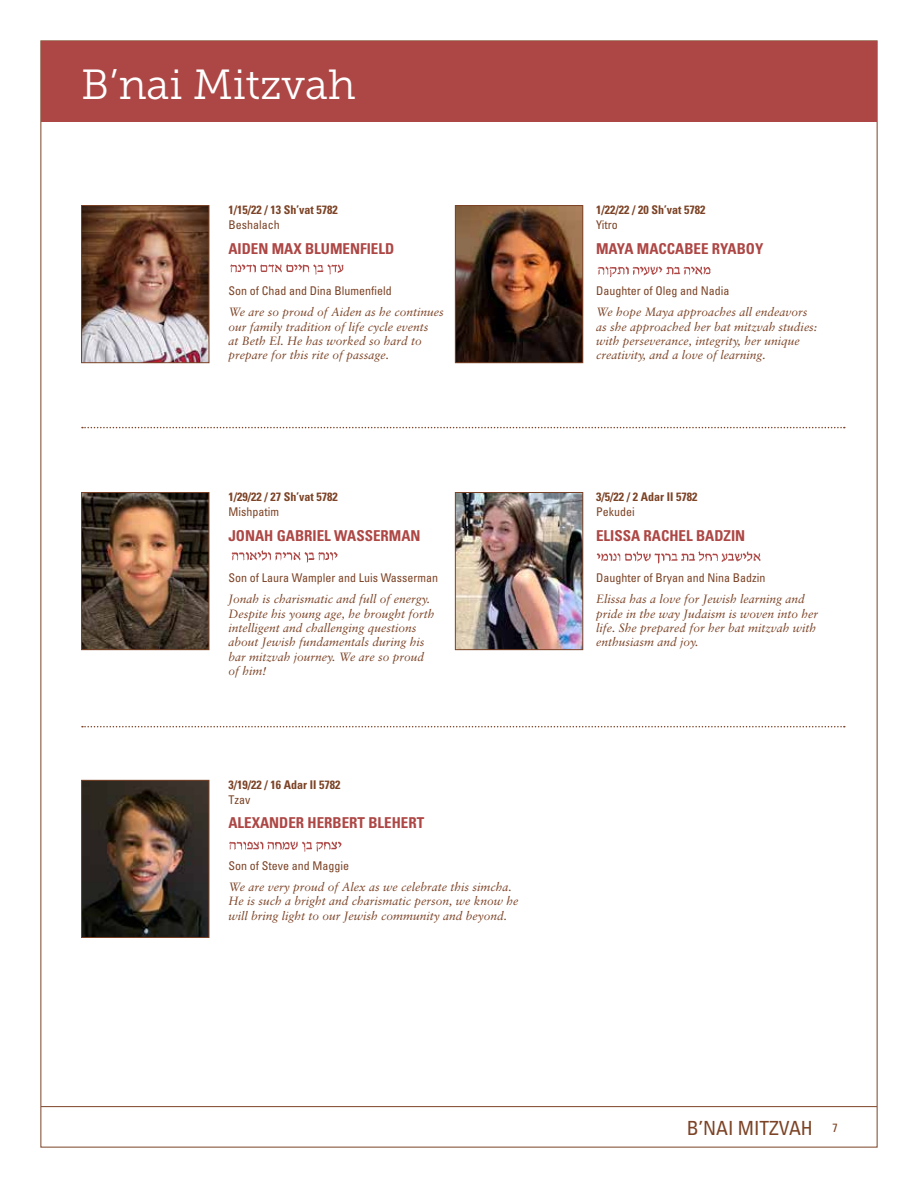
<style>
.page{position:relative;width:918px;height:1188px;background:#fff}
.page>*{position:absolute;margin:0;border:0;box-sizing:border-box;transform-origin:0 0}
.t1{font:42px "Museo Slab 300";color:#fff}
.t2{font:condensed 19.5px "Univers";color:#7c4326}
.t3{font:700 condensed 15px "Univers";color:#ad4745}
.t4{font:italic 12px/14.4px "Sabon";color:#7c4326}
.t5{font:condensed 12px "Univers";color:#7c4326}
.t6{font:700 condensed 12px "Univers";color:#7c4326}
</style>
<div class="page">
<hr style="left:41px;top:1106px;width:836px;height:1px;background:#7c4326">
<div style="left:41px;top:41px;width:836px;height:81px;background:#ad4745"></div>
<img style="left:83px;top:494px;width:124px;height:154px">
<div style="left:81px;top:492px;width:128px;height:158px;border:1px solid #7c4326"></div>
<img style="left:457px;top:494px;width:124px;height:154px">
<div style="left:455px;top:492px;width:128px;height:158px;border:1px solid #7c4326"></div>
<img style="left:83px;top:782px;width:124px;height:154px">
<div style="left:81px;top:780px;width:128px;height:158px;border:1px solid #7c4326"></div>
<img style="left:457px;top:207px;width:124px;height:154px">
<div style="left:455px;top:205px;width:128px;height:158px;border:1px solid #7c4326"></div>
<img style="left:83px;top:207px;width:124px;height:154px">
<div style="left:81px;top:205px;width:128px;height:158px;border:1px solid #7c4326"></div>
<svg style="left:82px;top:427px;width:763px;height:1px"></svg>
<svg style="left:82px;top:726px;width:763px;height:1px"></svg>
<img style="left:230px;top:264px;width:114px;height:11px">
<img style="left:597px;top:266px;width:114px;height:11px">
<img style="left:231px;top:550px;width:107px;height:13px">
<img style="left:582px;top:547px;width:179px;height:23px">
<img style="left:229px;top:841px;width:113px;height:11px">
<h1 class="t1" style="left:81px;top:62px;width:276px">B’nai Mitzvah</h1>
<p class="t6" style="left:228px;top:203px;width:111px">1/15/22 / 13 Sh’vat 5782</p>
<p class="t5" style="left:228px;top:217px;width:53px">Beshalach</p>
<p class="t3" style="left:228px;top:239px;width:167px">AIDEN MAX BLUMENFIELD</p>
<p class="t5" style="left:228px;top:283px;width:165px">Son of Chad and Dina Blumenfield</p>
<p class="t4" style="left:228px;top:305px;width:217px">We are so proud of Aiden as he continues our family tradition of life cycle events<br>at Beth El. He has worked so hard to prepare for this rite of passage.</p>
<p class="t6" style="left:228px;top:490px;width:111px">1/29/22 / 27 Sh’vat 5782</p>
<p class="t5" style="left:228px;top:504px;width:52px">Mishpatim</p>
<p class="t3" style="left:228px;top:526px;width:194px">JONAH GABRIEL WASSERMAN</p>
<p class="t5" style="left:228px;top:570px;width:211px">Son of Laura Wampler and Luis Wasserman</p>
<p class="t4" style="left:228px;top:592px;width:208px">Jonah is charismatic and full of energy.<br>Despite his young age, he brought forth intelligent and challenging questions about Jewish fundamentals during his bar mitzvah journey. We are so proud of him!</p>
<p class="t6" style="left:228px;top:778px;width:113px">3/19/22 / 16 Adar II 5782</p>
<p class="t5" style="left:228px;top:792px;width:23px">Tzav</p>
<p class="t3" style="left:228px;top:814px;width:197px">ALEXANDER HERBERT BLEHERT</p>
<p class="t5" style="left:228px;top:858px;width:122px">Son of Steve and Maggie</p>
<p class="t4" style="left:228px;top:880px;width:292px">We are very proud of Alex as we celebrate this simcha.<br>He is such a bright and charismatic person, we know he will bring light to our Jewish community and beyond.</p>
<p class="t6" style="left:596px;top:203px;width:111px">1/22/22 / 20 Sh’vat 5782</p>
<p class="t5" style="left:596px;top:217px;width:23px">Yitro</p>
<p class="t3" style="left:596px;top:239px;width:169px">MAYA MACCABEE RYABOY</p>
<p class="t5" style="left:596px;top:283px;width:135px">Daughter of Oleg and Nadia</p>
<p class="t4" style="left:596px;top:305px;width:223px">We hope Maya approaches all endeavors as she approached her bat mitzvah studies: with perseverance, integrity, her unique creativity, and a love of learning.</p>
<p class="t6" style="left:596px;top:490px;width:103px">3/5/22 / 2 Adar II 5782</p>
<p class="t5" style="left:596px;top:504px;width:40px">Pekudei</p>
<p class="t3" style="left:596px;top:526px;width:151px">ELISSA RACHEL BADZIN</p>
<p class="t5" style="left:596px;top:570px;width:171px">Daughter of Bryan and Nina Badzin</p>
<p class="t4" style="left:596px;top:592px;width:224px">Elissa has a love for Jewish learning and pride in the way Judaism is woven into her life. She prepared for her bat mitzvah with enthusiasm and joy.</p>
<h2 class="t2" style="left:687px;top:1116px;width:128px">B’NAI MITZVAH</h2>
<p class="t5" style="left:833px;top:1120px;width:7px">7</p>
</div>
